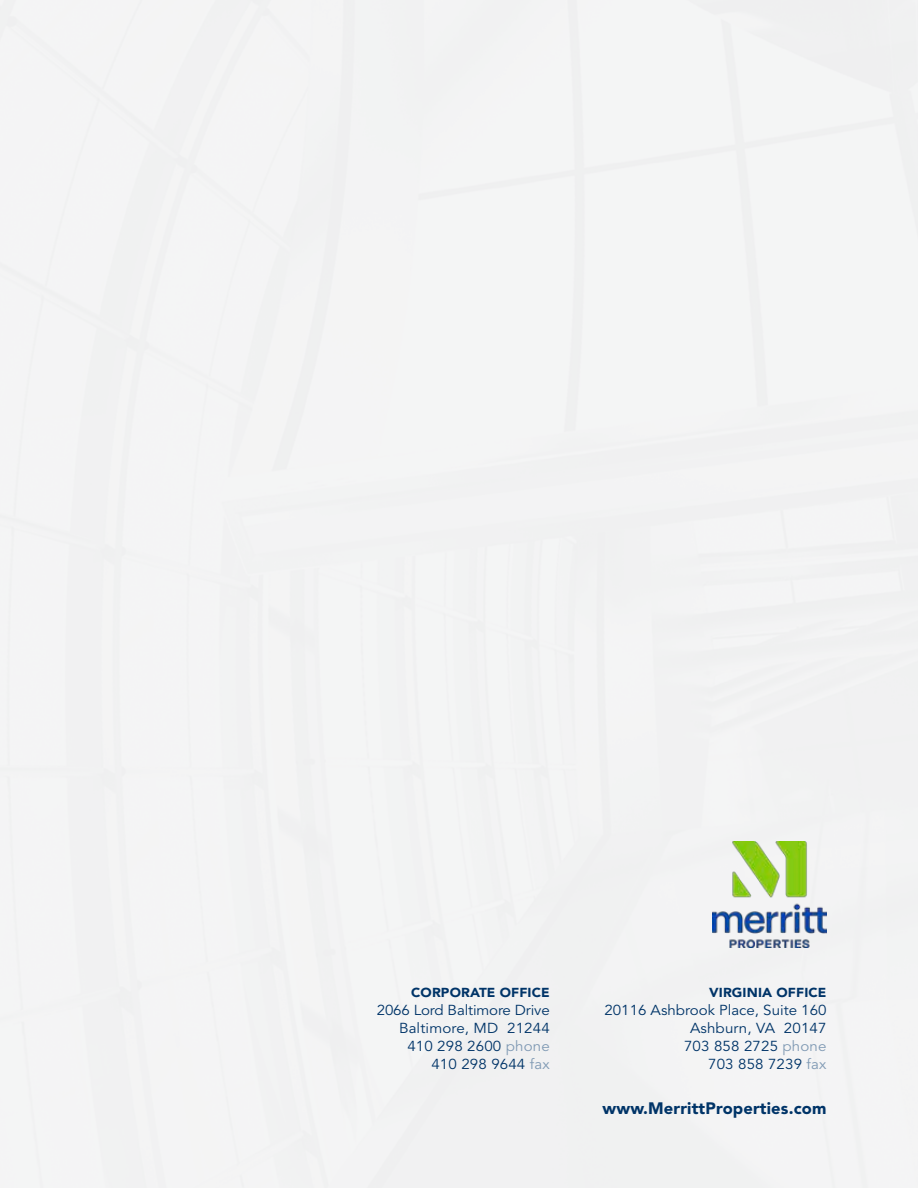
<style>
.page{position:relative;width:918px;height:1188px;background:#f4f4f4}
.page>*{position:absolute;margin:0;border:0;box-sizing:border-box;transform-origin:0 0}
.t1{font:900 16.5px "Avenir LT Std";letter-spacing:.01em;color:#003468}
.t2{font:14.4px/18px "Avenir LT Std";letter-spacing:.01em;color:#003468;text-align:right;scale:1.05 1}
.t3{font:900 12.9px "Avenir LT Std";letter-spacing:.01em;color:#003468;scale:1.05 1}
.s1{color:#809ab4}
</style>
<div class="page">
<p class="t3" style="left:411px;top:985px;width:133px">CORPORATE OFFICE</p>
<p class="t2" style="left:377px;top:1001px;width:166px">2066 Lord Baltimore Drive<br>Baltimore, MD 21244<br>410 298 2600 <span class="s1">phone<br></span>410 298 9644 <span class="s1">fax</span></p>
<p class="t3" style="left:709px;top:985px;width:113px">VIRGINIA OFFICE</p>
<p class="t2" style="left:605px;top:1001px;width:213px">20116 Ashbrook Place, Suite 160<br>Ashburn, VA 20147<br>703 858 2725 <span class="s1">phone<br></span>703 858 7239 <span class="s1">fax</span></p>
<p class="t1" style="left:603px;top:1098px;width:225px">www.MerrittProperties.com</p>
</div>
